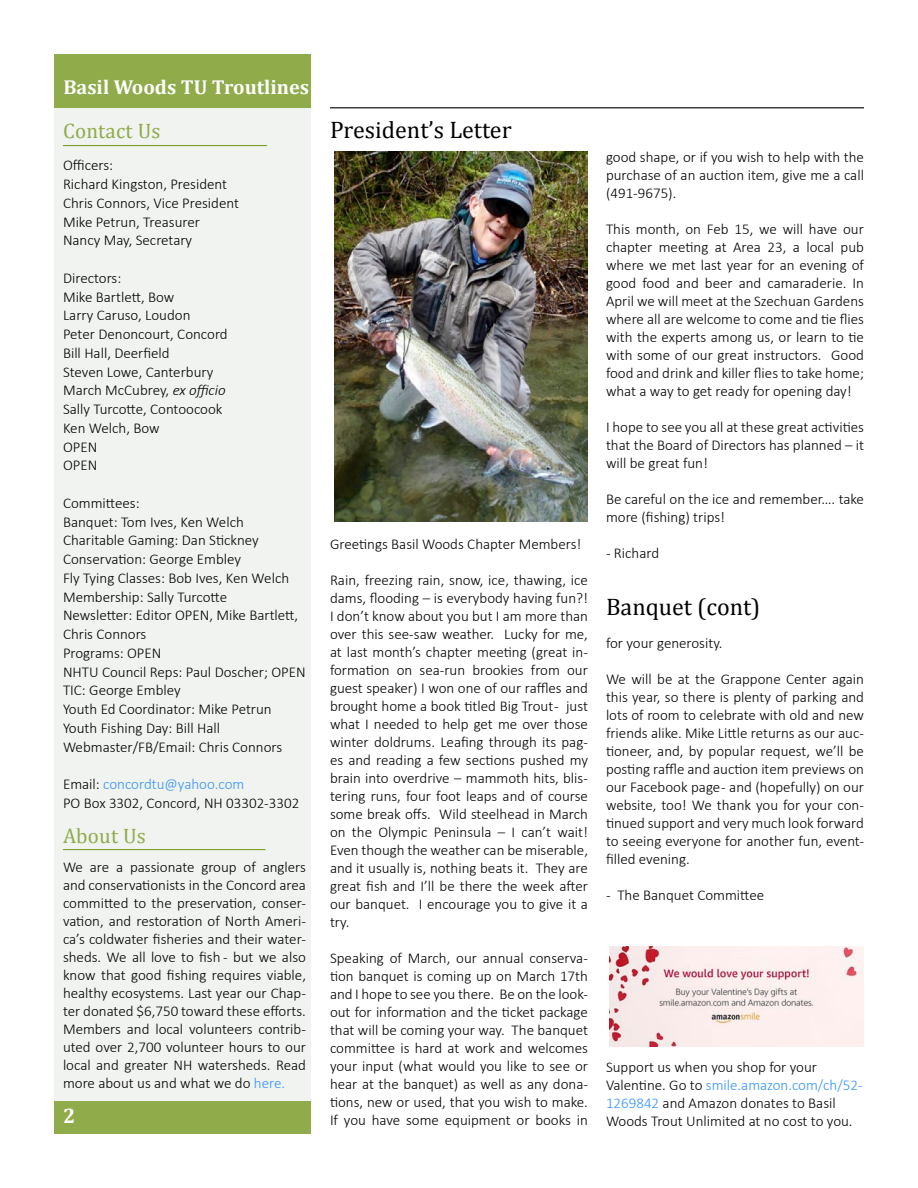
<style>
.page{position:relative;width:918px;height:1188px;background:#fff}
.page>*{position:absolute;margin:0;border:0;box-sizing:border-box;transform-origin:0 0}
.t1{font:24px "Cambria";color:#000}
.t2{font:21px "Cambria";letter-spacing:.01em;color:#8fab4a}
.t3{font:700 21px "Cambria";color:#fff}
.t4{font:700 20.25px "Cambria";color:#fff}
.t5{font:300 15px/18px "Calibri";color:#000;text-align:justify}
.s1{font-style:italic}
.s2{color:#3293fe}
</style>
<div class="page">
<div style="left:55px;top:55px;width:256px;height:53px;background:#8fab4a"></div>
<div style="left:55px;top:108px;width:256px;height:993px;background:#f1f3f0"></div>
<div style="left:55px;top:1101px;width:256px;height:32px;background:#8fab4a"></div>
<hr style="left:63px;top:145px;width:204px;height:1px;background:#7da02a">
<hr style="left:63px;top:849px;width:203px;height:1px;background:#7da02a">
<hr style="left:330px;top:107px;width:534px;height:1px;background:#000">
<img style="left:334px;top:152px;width:254px;height:369px">
<img style="left:609px;top:946px;width:255px;height:101px">
<h3 class="t4" style="left:63px;top:73px;width:247px">Basil Woods TU Troutlines</h3>
<h2 class="t2" style="left:63px;top:118px;width:99px">Contact Us</h2>
<p class="t5" style="left:63px;top:156px;width:178px;line-height:18.8px;text-align:left">Officers:<br>Richard Kingston, President<br>Chris Connors, Vice President<br>Mike Petrun, Treasurer<br>Nancy May, Secretary</p>
<p class="t5" style="left:63px;top:268px;width:166px;line-height:18.8px;text-align:left">Directors:<br>Mike Bartlett, Bow<br>Larry Caruso, Loudon<br>Peter Denoncourt, Concord<br>Bill Hall, Deerfield<br>Steven Lowe, Canterbury<br>March McCubrey, <span class="s1">ex officio<br></span>Sally Turcotte, Contoocook<br>Ken Welch, Bow<br>OPEN<br>OPEN</p>
<p class="t5" style="left:63px;top:493px;width:244px;line-height:18.8px;text-align:left">Committees:<br>Banquet: Tom Ives, Ken Welch<br>Charitable Gaming: Dan Stickney<br>Conservation: George Embley<br>Fly Tying Classes: Bob Ives, Ken Welch<br>Membership: Sally Turcotte<br>Newsletter: Editor OPEN, Mike Bartlett,<br>Chris Connors<br>Programs: OPEN<br>NHTU Council Reps: Paul Doscher; OPEN<br>TIC: George Embley<br>Youth Ed Coordinator: Mike Petrun<br>Youth Fishing Day: Bill Hall<br>Webmaster/FB/Email: Chris Connors</p>
<p class="t5" style="left:63px;top:775px;width:238px;line-height:18.8px">Email: <span class="s2">concordtu@yahoo.com<br></span>PO Box 3302, Concord, NH 03302-3302</p>
<h2 class="t2" style="left:63px;top:823px;width:84px">About Us</h2>
<p class="t5" style="left:63px;top:858px;width:245px">We are a passionate group of anglers and conservationists in the Concord area committed to the preservation, conser&shy;vation, and restoration of North Ameri&shy;ca’s coldwater fisheries and their water&shy;sheds. We all love to fish - but we also know that good fishing requires viable, healthy ecosystems. Last year our Chap&shy;ter donated $6,750 toward these efforts.<br>Members and local volunteers contrib&shy;uted over 2,700 volunteer hours to our local and greater NH watersheds. Read more about us and what we do <span class="s2">here.</span></p>
<h2 class="t3" style="left:63px;top:1101px;width:14px">2</h2>
<h1 class="t1" style="left:330px;top:116px;width:183px">President’s Letter</h1>
<p class="t5" style="left:330px;top:535px;width:253px">Greetings Basil Woods Chapter Members!</p>
<p class="t5" style="left:330px;top:571px;width:260px">Rain, freezing rain, snow, ice, thawing, ice dams, flooding – is everybody having fun?!<br>I don’t know about you but I am more than over this see-saw weather. Lucky for me, at last month’s chapter meeting (great in&shy;formation on sea-run brookies from our guest speaker) I won one of our raffles and brought home a book titled Big Trout - just what I needed to help get me over those winter doldrums. Leafing through its pag&shy;es and reading a few sections pushed my brain into overdrive – mammoth hits, blis&shy;tering runs, four foot leaps and of course some break offs. Wild steelhead in March on the Olympic Peninsula – I can’t wait!<br>Even though the weather can be miserable, and it usually is, nothing beats it. They are great fish and I’ll be there the week after our banquet. I encourage you to give it a try.</p>
<p class="t5" style="left:330px;top:949px;width:260px">Speaking of March, our annual conserva&shy;tion banquet is coming up on March 17th and I hope to see you there. Be on the look&shy;out for information and the ticket package that will be coming your way. The banquet committee is hard at work and welcomes your input (what would you like to see or hear at the banquet) as well as any dona&shy;tions, new or used, that you wish to make.<br>If you have some equipment or books in</p>
<p class="t5" style="left:606px;top:148px;width:260px">good shape, or if you wish to help with the purchase of an auction item, give me a call (491-9675).</p>
<p class="t5" style="left:606px;top:220px;width:260px">This month, on Feb 15, we will have our chapter meeting at Area 23, a local pub where we met last year for an evening of good food and beer and camaraderie. In April we will meet at the Szechuan Gardens where all are welcome to come and tie flies with the experts among us, or learn to tie with some of our great instructors. Good food and drink and killer flies to take home; what a way to get ready for opening day!</p>
<p class="t5" style="left:606px;top:418px;width:260px">I hope to see you all at these great activities that the Board of Directors has planned – it will be great fun!</p>
<p class="t5" style="left:606px;top:490px;width:259px">Be careful on the ice and remember…. take more (fishing) trips!</p>
<p class="t5" style="left:606px;top:544px;width:55px">- Richard</p>
<h1 class="t1" style="left:606px;top:593px;width:156px">Banquet (cont)</h1>
<p class="t5" style="left:606px;top:634px;width:118px">for your generosity.</p>
<p class="t5" style="left:606px;top:670px;width:260px">We will be at the Grappone Center again this year, so there is plenty of parking and lots of room to celebrate with old and new friends alike. Mike Little returns as our auc&shy;tioneer, and, by popular request, we’ll be posting raffle and auction item previews on our Facebook page - and (hopefully) on our website, too! We thank you for your con&shy;tinued support and very much look forward to seeing everyone for another fun, event&shy;filled evening.</p>
<p class="t5" style="left:606px;top:886px;width:160px">- The Banquet Committee</p>
<p class="t5" style="left:606px;top:1057px;width:258px;text-align:left">Support us when you shop for your Valentine. Go to <span class="s2">smile.amazon.com/ch/52- 1269842</span> and Amazon donates to Basil Woods Trout Unlimited at no cost to you.</p>
</div>
